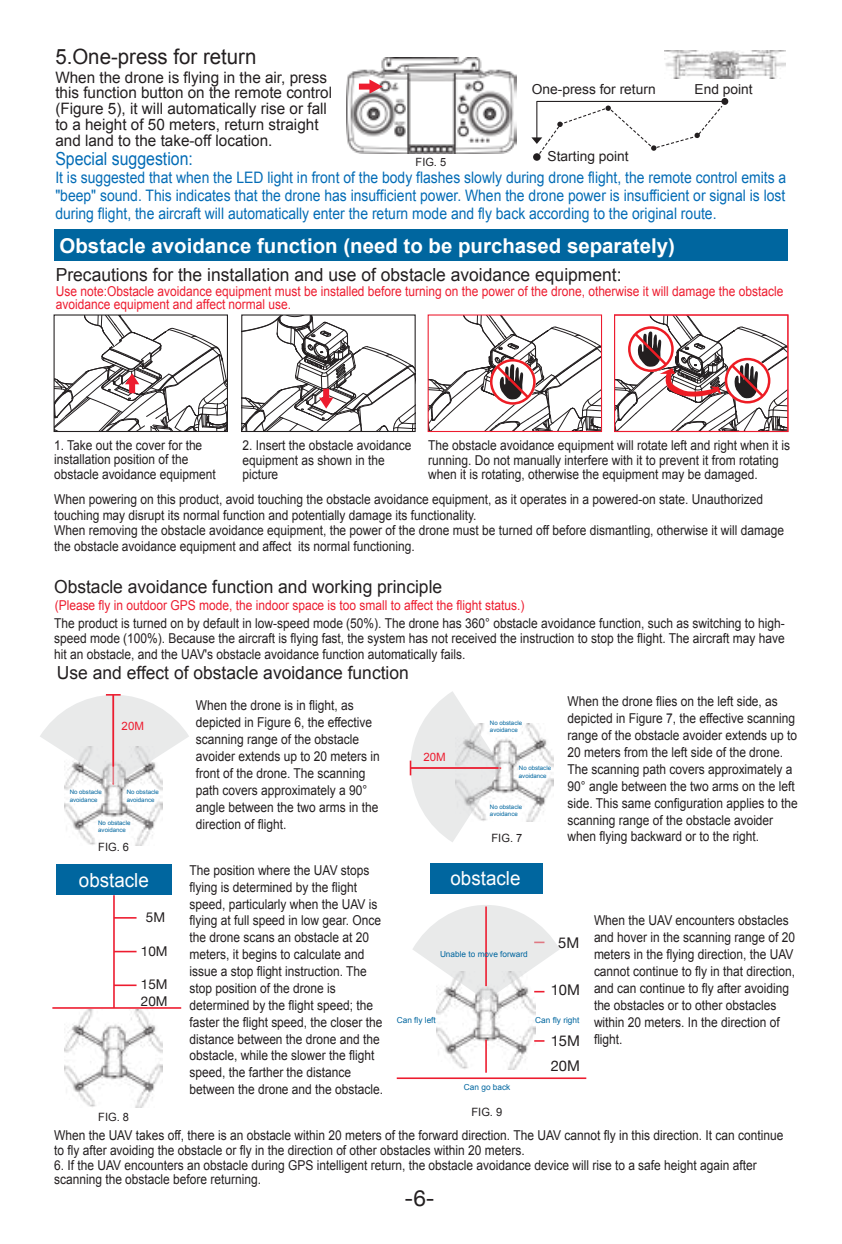
<style>
.page{position:relative;width:842px;height:1244px;background:#fff}
.page>*{position:absolute;margin:0;border:0;box-sizing:border-box;transform-origin:0 0}
.t1{font:22.5px "Helvetica Neue";color:#231f20}
.t2{font:21.15px "Arial";color:#231f20}
.t3{font:700 20.47px "Arial";color:#fff}
.t4{font:19.35px "Arial";color:#fff}
.t5{font:18px "Arial";color:#231f20}
.t6{font:18px "Arial";color:#036cb6;scale:.88 1}
.t7{font:15.75px/18px "Arial";color:#036cb6;text-align:justify;scale:.88 1}
.t8{font:15.75px/15.8px "Arial";color:#231f20}
.t9{font:14.85px/24.5px "Helvetica Neue";color:#231f20}
.t10{font:13.72px "Arial";color:#231f20}
.t11{font:13.5px/16.9px "Arial";color:#231f20;scale:.88 1}
.t12{font:13.5px/12.6px "Arial";color:#ed1c2f;scale:.88 1}
.t13{font:13.5px/16.9px "Helvetica Neue";color:#231f20}
.t14{font:11.47px "Arial";color:#231f20}
.t15{font:11.47px "Arial";color:#ed1c2f}
.t16{font:11.25px "Arial";color:#231f20}
.t17{font:8.33px "Arial";color:#00669f}
.t18{font:6.08px/7.4px "Arial";color:#00669f}
</style>
<div class="page">
<div style="left:54px;top:229px;width:734px;height:32px;background:#00669f"></div>
<img style="left:665px;top:50px;width:120px;height:29px">
<img style="left:64px;top:784px;width:99px;height:61px">
<img style="left:64px;top:1009px;width:99px;height:98px">
<img style="left:437px;top:1001px;width:98px;height:68px">
<img style="left:501px;top:723px;width:53px;height:98px">
<div style="left:721px;top:98px;width:7px;height:7px;background:#231f20;border-radius:50%"></div>
<svg style="left:533px;top:153px;width:8px;height:8px"></svg>
<svg style="left:531px;top:100px;width:195px;height:58px"></svg>
<img style="left:346px;top:58px;width:170px;height:95px">
<svg style="left:359px;top:79px;width:24px;height:15px"></svg>
<hr style="left:52px;top:1007px;width:129px;height:2px;background:#ed1c2f">
<hr style="left:113px;top:895px;width:2px;height:113px;background:#ed1c2f">
<hr style="left:114px;top:984px;width:23px;height:2px;background:#ed1c2f">
<svg style="left:115px;top:951px;width:22px;height:1px"></svg>
<svg style="left:115px;top:917px;width:22px;height:1px"></svg>
<div style="left:56px;top:864px;width:116px;height:31px;background:#00669f"></div>
<div style="left:430px;top:863px;width:112px;height:31px;background:#00669f"></div>
<hr style="left:397px;top:1077px;width:189px;height:2px;background:#ed1c2f">
<svg style="left:534px;top:1040px;width:10px;height:2px"></svg>
<svg style="left:413px;top:905px;width:147px;height:96px"></svg>
<hr style="left:485px;top:906px;width:2px;height:80px;background:#ed1c2f">
<hr style="left:485px;top:1039px;width:2px;height:33px;background:#ed1c2f">
<svg style="left:410px;top:691px;width:91px;height:151px"></svg>
<svg style="left:40px;top:694px;width:149px;height:90px"></svg>
<svg style="left:54px;top:315px;width:174px;height:117px"></svg>
<svg style="left:242px;top:315px;width:174px;height:117px"></svg>
<svg style="left:428px;top:315px;width:174px;height:117px"></svg>
<svg style="left:614px;top:315px;width:174px;height:118px"></svg>
<h2 class="t2" style="left:55px;top:42px;width:203px">5.One-press for return</h2>
<p class="t8" style="left:55px;top:69px;width:278px">When the drone is flying in the air, press this function button on the remote control (Figure 5), it will automatically rise or fall to a height of 50 meters, return straight and land to the take-off location.</p>
<p class="t10" style="left:532px;top:80px;width:125px">One-press for return</p>
<p class="t10" style="left:694px;top:80px;width:60px">End point</p>
<p class="t10" style="left:548px;top:147px;width:83px">Starting point</p>
<h3 class="t6" style="left:55px;top:147px;width:158px">Special suggestion:</h3>
<p class="t16" style="left:416px;top:154px;width:32px">FIG. 5</p>
<p class="t7" style="left:55px;top:169px;width:832px">It is suggested that when the LED light in front of the body flashes slowly during drone flight, the remote control emits a "beep" sound. This indicates that the drone has insufficient power. When the drone power is insufficient or signal is lost during flight, the aircraft will automatically enter the return mode and fly back according to the original route.</p>
<h3 class="t3" style="left:60px;top:232px;width:617px">Obstacle avoidance function (need to be purchased separately)</h3>
<h3 class="t5" style="left:56px;top:263px;width:567px">Precautions for the installation and use of obstacle avoidance equipment:</h3>
<p class="t12" style="left:56px;top:285px;width:828px">Use note:Obstacle avoidance equipment must be installed before turning on the power of the drone, otherwise it will damage the obstacle avoidance equipment and affect normal use.</p>
<p class="t11" style="left:54px;top:438px;width:185px;line-height:14.6px">1. Take out the cover for the installation position of the obstacle avoidance equipment</p>
<p class="t11" style="left:242px;top:438px;width:194px;line-height:14.6px">2. Insert the obstacle avoidance equipment as shown in the picture</p>
<p class="t11" style="left:428px;top:438px;width:413px;line-height:14.6px">The obstacle avoidance equipment will rotate left and right when it is running. Do not manually interfere with it to prevent it from rotating when it is rotating, otherwise the equipment may be damaged.</p>
<p class="t11" style="left:54px;top:491px;width:831px;line-height:15.8px">When powering on this product, avoid touching the obstacle avoidance equipment, as it operates in a powered-on state. Unauthorized touching may disrupt its normal function and potentially damage its functionality.<br>When removing the obstacle avoidance equipment, the power of the drone must be turned off before dismantling, otherwise it will damage the obstacle avoidance equipment and affect its normal functioning.</p>
<h3 class="t5" style="left:54px;top:575px;width:390px">Obstacle avoidance function and working principle</h3>
<p class="t12" style="left:55px;top:599px;width:535px">(Please fly in outdoor GPS mode, the indoor space is too small to affect the flight status.)</p>
<p class="t11" style="left:54px;top:615px;width:832px;line-height:15.8px;text-align:justify">The product is turned on by default in low-speed mode (50%). The drone has 360° obstacle avoidance function, such as switching to high&shy;speed mode (100%). Because the aircraft is flying fast, the system has not received the instruction to stop the flight. The aircraft may have hit an obstacle, and the UAV's obstacle avoidance function automatically fails.</p>
<h3 class="t5" style="left:57px;top:661px;width:353px">Use and effect of obstacle avoidance function</h3>
<p class="t11" style="left:568px;top:693px;width:263px">When the drone flies on the left side, as depicted in Figure 7, the effective scanning range of the obstacle avoider extends up to 20 meters from the left side of the drone.<br>The scanning path covers approximately a 90° angle between the two arms on the left side. This same configuration applies to the scanning range of the obstacle avoider when flying backward or to the right.</p>
<p class="t11" style="left:196px;top:697px;width:210px">When the drone is in flight, as depicted in Figure 6, the effective scanning range of the obstacle avoider extends up to 20 meters in front of the drone. The scanning path covers approximately a 90° angle between the two arms in the direction of flight.</p>
<p class="t11" style="left:189px;top:862px;width:222px">The position where the UAV stops flying is determined by the flight speed, particularly when the UAV is flying at full speed in low gear. Once the drone scans an obstacle at 20 meters, it begins to calculate and issue a stop flight instruction. The stop position of the drone is determined by the flight speed; the faster the flight speed, the closer the distance between the drone and the obstacle, while the slower the flight speed, the farther the distance between the drone and the obstacle.</p>
<p class="t18" style="left:490px;top:719px;width:34px">No obstacle avoidance</p>
<p class="t15" style="left:122px;top:718px;width:24px">20M</p>
<p class="t15" style="left:423px;top:749px;width:24px">20M</p>
<p class="t18" style="left:519px;top:764px;width:34px">No obstacle avoidance</p>
<p class="t18" style="left:70px;top:788px;width:34px">No obstacle avoidance</p>
<p class="t18" style="left:127px;top:788px;width:34px">No obstacle avoidance</p>
<p class="t18" style="left:490px;top:803px;width:34px">No obstacle avoidance</p>
<p class="t18" style="left:98px;top:819px;width:34px">No obstacle avoidance</p>
<p class="t14" style="left:491px;top:831px;width:32px">FIG. 7</p>
<p class="t14" style="left:98px;top:840px;width:32px">FIG. 6</p>
<h3 class="t4" style="left:79px;top:867px;width:71px">obstacle</h3>
<h3 class="t4" style="left:450px;top:866px;width:71px">obstacle</h3>
<p class="t13" style="left:146px;top:909px;width:21px">5M</p>
<p class="t13" style="left:141px;top:943px;width:28px">10M</p>
<p class="t13" style="left:141px;top:976px;width:28px">15M<br>20M</p>
<p class="t11" style="left:594px;top:912px;width:230px">When the UAV encounters obstacles and hover in the scanning range of 20 meters in the flying direction, the UAV cannot continue to fly in that direction, and can continue to fly after avoiding the obstacles or to other obstacles within 20 meters. In the direction of flight.</p>
<p class="t9" style="left:558px;top:931px;width:23px">5M</p>
<p class="t9" style="left:551px;top:978px;width:31px">10M</p>
<p class="t17" style="left:440px;top:948px;width:89px">Unable to move forward</p>
<p class="t17" style="left:397px;top:1014px;width:41px">Can fly left</p>
<p class="t17" style="left:535px;top:1014px;width:46px">Can fly right</p>
<p class="t9" style="left:551px;top:1029px;width:31px">15M<br>20M</p>
<p class="t17" style="left:464px;top:1081px;width:48px">Can go back</p>
<p class="t14" style="left:98px;top:1109px;width:32px">FIG. 8</p>
<p class="t14" style="left:471px;top:1104px;width:32px">FIG. 9</p>
<p class="t11" style="left:54px;top:1128px;width:830px;line-height:14.6px">When the UAV takes off, there is an obstacle within 20 meters of the forward direction. The UAV cannot fly in this direction. It can continue to fly after avoiding the obstacle or fly in the direction of other obstacles within 20 meters.</p>
<p class="t11" style="left:54px;top:1157px;width:800px;line-height:14.6px">6. If the UAV encounters an obstacle during GPS intelligent return, the obstacle avoidance device will rise to a safe height again after scanning the obstacle before returning.</p>
<h1 class="t1" style="left:405px;top:1181px;width:32px">-6-</h1>
</div>
